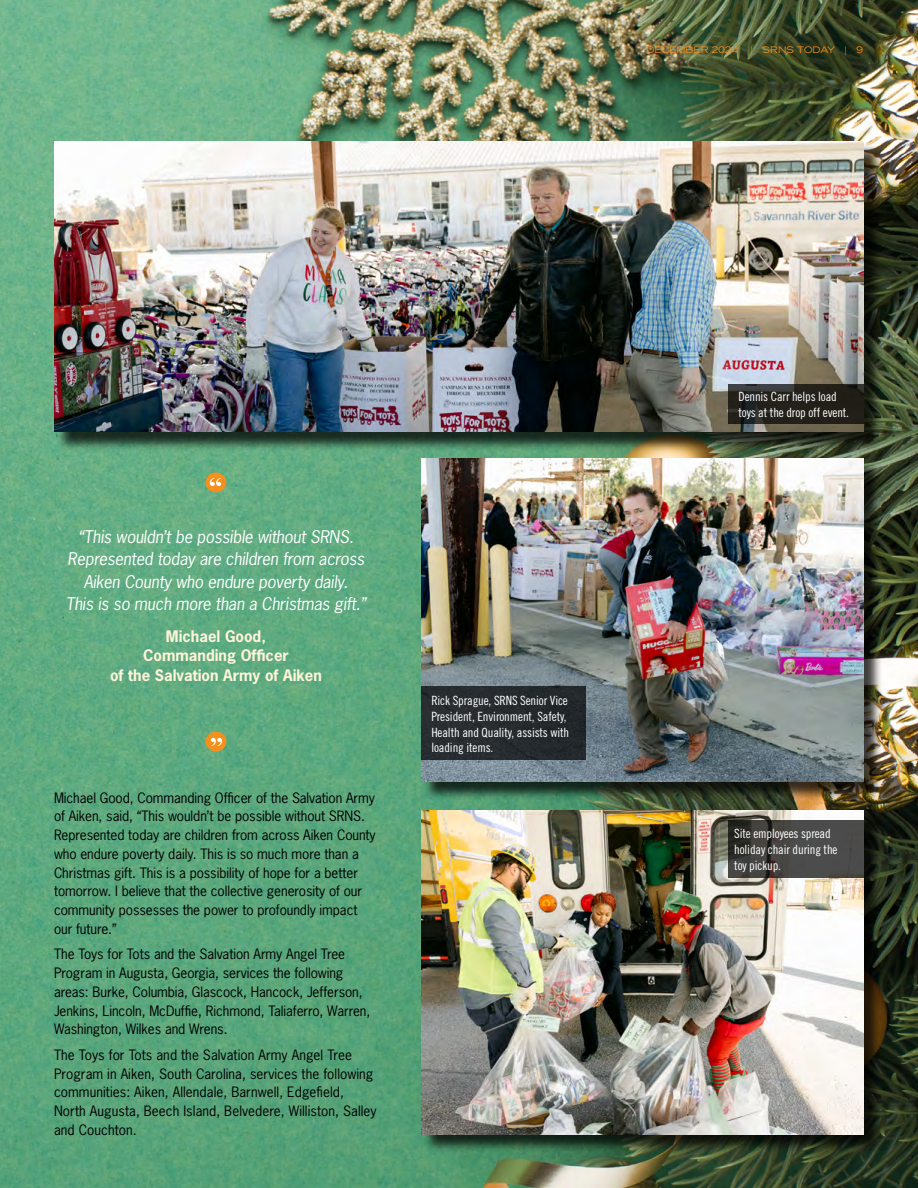
<style>
.page{position:relative;width:918px;height:1188px;background:#fff}
.page>*{position:absolute;margin:0;border:0;box-sizing:border-box;transform-origin:0 0}
.t1{font:italic 16.5px/22.5px "News Gothic Std";letter-spacing:-.01em;color:#fff;text-align:center}
.t2{font:700 15px/19.5px "News Gothic Std";color:#fff4d9;text-align:center}
.t3{font:13.5px/18.8px "News Gothic Std";letter-spacing:-.005em;color:#000}
.t4{font:12.75px/15.8px "Trade Gothic LT Std Cn 18";letter-spacing:-.01em;color:#fff}
.t5{font:expanded 9px "Trade Gothic LT Std";color:#f4901d}
</style>
<div class="page">
<img style="left:0;top:0;width:918px;height:1188px">
<div style="left:206px;top:472px;width:20px;height:20px;background:#f4901d;border-radius:50%"></div>
<svg style="left:210px;top:478px;width:11px;height:8px"></svg>
<div style="left:206px;top:732px;width:20px;height:19px;background:#f4901d;border-radius:50%"></div>
<svg style="left:211px;top:738px;width:11px;height:8px"></svg>
<div style="left:56px;top:143px;width:827px;height:308px;background:#000;opacity:.75"></div>
<img style="left:54px;top:141px;width:810px;height:291px">
<div style="left:423px;top:813px;width:460px;height:340px;background:#000;opacity:.75"></div>
<img style="left:421px;top:810px;width:443px;height:324px">
<div style="left:423px;top:460px;width:460px;height:341px;background:#000;opacity:.75"></div>
<img style="left:421px;top:458px;width:443px;height:324px">
<svg style="left:728px;top:820px;width:136px;height:58px;background:#434241"></svg>
<div style="left:421px;top:687px;width:164px;height:73px;background:#262b2f"></div>
<svg style="left:728px;top:384px;width:136px;height:40px;background:#24231e"></svg>
<p class="t5" style="left:647px;top:43px;width:93px">DECEMBER 2024</p>
<p class="t5" style="left:751px;top:43px;width:114px">| SRNS TODAY | 9</p>
<p class="t1" style="left:66px;top:526px;width:302px">“This wouldn’t be possible without SRNS.<br>Represented today are children from across Aiken County who endure poverty daily.<br>This is so much more than a Christmas gift.”</p>
<p class="t2" style="left:110px;top:626px;width:213px">Michael Good,<br>Commanding Officer<br>of the Salvation Army of Aiken</p>
<p class="t3" style="left:54px;top:788px;width:323px">Michael Good, Commanding Officer of the Salvation Army of Aiken, said, “This wouldn’t be possible without SRNS.<br>Represented today are children from across Aiken County who endure poverty daily. This is so much more than a Christmas gift. This is a possibility of hope for a better tomorrow. I believe that the collective generosity of our community possesses the power to profoundly impact our future.”</p>
<p class="t3" style="left:54px;top:945px;width:318px">The Toys for Tots and the Salvation Army Angel Tree Program in Augusta, Georgia, services the following areas: Burke, Columbia, Glascock, Hancock, Jefferson, Jenkins, Lincoln, McDuffie, Richmond, Taliaferro, Warren, Washington, Wilkes and Wrens.</p>
<p class="t3" style="left:54px;top:1045px;width:324px">The Toys for Tots and the Salvation Army Angel Tree Program in Aiken, South Carolina, services the following communities: Aiken, Allendale, Barnwell, Edgefield, North Augusta, Beech Island, Belvedere, Williston, Salley and Couchton.</p>
<p class="t4" style="left:431px;top:693px;width:139px">Rick Sprague, SRNS Senior Vice<br>President, Environment, Safety,<br>Health and Quality, assists with loading items.</p>
<p class="t4" style="left:738px;top:388px;width:112px">Dennis Carr helps load toys at the drop off event.</p>
<p class="t4" style="left:734px;top:826px;width:105px">Site employees spread holiday chair during the toy pickup.</p>
</div>
